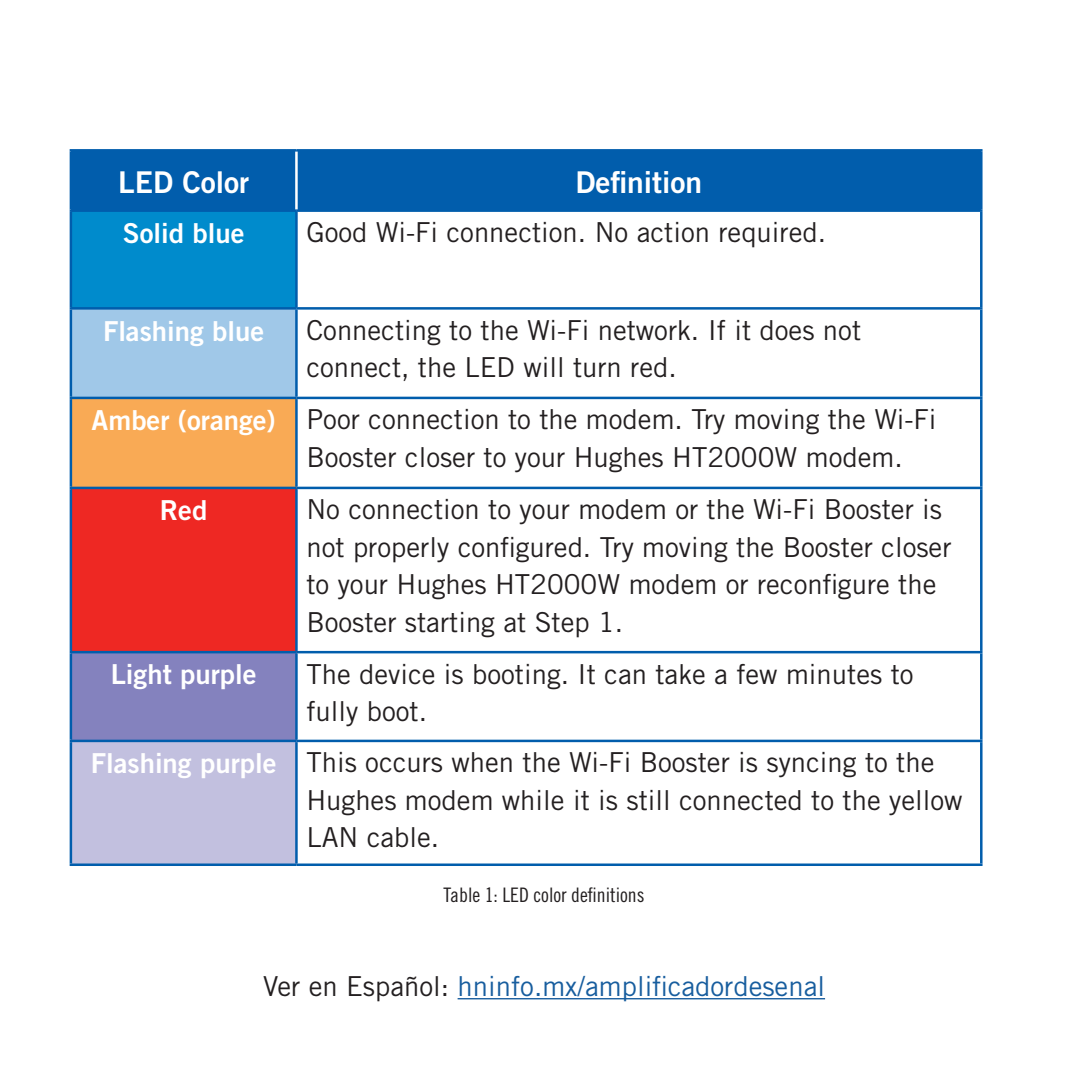
<style>
.page{position:relative;width:1080px;height:1080px;background:#fff}
.page>*{position:absolute;margin:0;border:0;box-sizing:border-box;transform-origin:0 0}
.t1{font:30px "Trade Gothic Bold Two";color:#fff}
.t2{font:27.5px/37.5px "Trade Gothic";color:#231f20}
.t3{font:27.5px "Trade Gothic Bold Two";color:#fff}
.t4{font:27.5px "Trade Gothic";color:#175d9e}
.t5{font:20px "Trade Gothic Cond Eighteen";color:#231f20}
.s1{color:#231f20}
</style>
<div class="page">
<div style="left:72px;top:152px;width:908px;height:57px;background:#015dac"></div>
<div style="left:71px;top:211px;width:225px;height:97px;background:#008bcc"></div>
<div style="left:71px;top:308px;width:225px;height:90px;background:#a0c8e8"></div>
<div style="left:71px;top:398px;width:225px;height:90px;background:#f9aa55"></div>
<div style="left:71px;top:488px;width:225px;height:164px;background:#ee2823"></div>
<div style="left:71px;top:652px;width:225px;height:89px;background:#8482be"></div>
<div style="left:71px;top:741px;width:225px;height:124px;background:#c2c0df"></div>
<hr style="left:70px;top:212px;width:2px;height:95px;background:#015dac">
<hr style="left:295px;top:212px;width:3px;height:95px;background:#015dac">
<hr style="left:980px;top:212px;width:3px;height:95px;background:#015dac">
<hr style="left:70px;top:307px;width:226px;height:3px;background:#015dac">
<hr style="left:70px;top:310px;width:2px;height:87px;background:#015dac">
<hr style="left:296px;top:307px;width:687px;height:3px;background:#015dac">
<hr style="left:295px;top:310px;width:3px;height:87px;background:#015dac">
<hr style="left:980px;top:310px;width:3px;height:87px;background:#015dac">
<hr style="left:70px;top:397px;width:226px;height:2px;background:#015dac">
<hr style="left:70px;top:399px;width:2px;height:88px;background:#015dac">
<hr style="left:296px;top:397px;width:687px;height:2px;background:#015dac">
<hr style="left:295px;top:399px;width:3px;height:88px;background:#015dac">
<hr style="left:980px;top:399px;width:3px;height:88px;background:#015dac">
<hr style="left:70px;top:487px;width:226px;height:2px;background:#015dac">
<hr style="left:70px;top:489px;width:2px;height:162px;background:#015dac">
<hr style="left:296px;top:487px;width:687px;height:2px;background:#015dac">
<hr style="left:295px;top:489px;width:3px;height:162px;background:#015dac">
<hr style="left:980px;top:489px;width:3px;height:162px;background:#015dac">
<hr style="left:70px;top:651px;width:226px;height:2px;background:#015dac">
<hr style="left:70px;top:653px;width:2px;height:87px;background:#015dac">
<hr style="left:296px;top:651px;width:687px;height:2px;background:#015dac">
<hr style="left:295px;top:653px;width:3px;height:87px;background:#015dac">
<hr style="left:980px;top:653px;width:3px;height:87px;background:#015dac">
<hr style="left:296px;top:740px;width:687px;height:2px;background:#015dac">
<hr style="left:980px;top:742px;width:3px;height:122px;background:#015dac">
<hr style="left:296px;top:864px;width:687px;height:2px;background:#015dac">
<hr style="left:70px;top:149px;width:226px;height:3px;background:#015dac">
<hr style="left:70px;top:152px;width:2px;height:57px;background:#015dac">
<hr style="left:296px;top:149px;width:687px;height:3px;background:#015dac">
<hr style="left:980px;top:152px;width:3px;height:57px;background:#015dac">
<hr style="left:70px;top:209px;width:226px;height:3px;background:#015dac">
<hr style="left:296px;top:209px;width:687px;height:3px;background:#015dac">
<hr style="left:295px;top:152px;width:3px;height:57px;background:#fff">
<hr style="left:70px;top:742px;width:2px;height:122px;background:#015dac">
<hr style="left:70px;top:740px;width:226px;height:2px;background:#015dac">
<hr style="left:295px;top:742px;width:3px;height:122px;background:#015dac">
<hr style="left:70px;top:864px;width:226px;height:2px;background:#015dac">
<hr style="left:458px;top:998px;width:367px;height:1px;background:#175d9e">
<p class="t1" style="left:118px;top:163px;width:132px">LED Color</p>
<p class="t1" style="left:576px;top:163px;width:128px">Definition</p>
<p class="t3" style="left:123px;top:216px;width:123px">Solid blue</p>
<p class="t2" style="left:306px;top:213px;width:521px">Good Wi-Fi connection. No action required.</p>
<p class="t3" style="left:103px;top:314px;width:163px">Flashing blue</p>
<p class="t2" style="left:306px;top:311px;width:556px">Connecting to the Wi-Fi network. If it does not connect, the LED will turn red.</p>
<p class="t3" style="left:92px;top:403px;width:186px">Amber (orange)</p>
<p class="t2" style="left:306px;top:400px;width:632px">Poor connection to the modem. Try moving the Wi-Fi<br>Booster closer to your Hughes HT2000W modem.</p>
<p class="t3" style="left:160px;top:493px;width:49px">Red</p>
<p class="t2" style="left:306px;top:490px;width:647px">No connection to your modem or the Wi-Fi Booster is not properly configured. Try moving the Booster closer to your Hughes HT2000W modem or reconfigure the Booster starting at Step 1.</p>
<p class="t3" style="left:111px;top:658px;width:147px">Light purple</p>
<p class="t2" style="left:306px;top:655px;width:609px">The device is booting. It can take a few minutes to fully boot.</p>
<p class="t3" style="left:91px;top:746px;width:187px">Flashing purple</p>
<p class="t2" style="left:306px;top:743px;width:658px">This occurs when the Wi-Fi Booster is syncing to the<br>Hughes modem while it is still connected to the yellow<br>LAN cable.</p>
<p class="t5" style="left:444px;top:883px;width:203px">Table 1: LED color definitions</p>
<p class="t4" style="left:263px;top:970px;width:563px"><span class="s1">Ver en Español:</span> hninfo.mx/amplificadordesenal</p>
</div>
